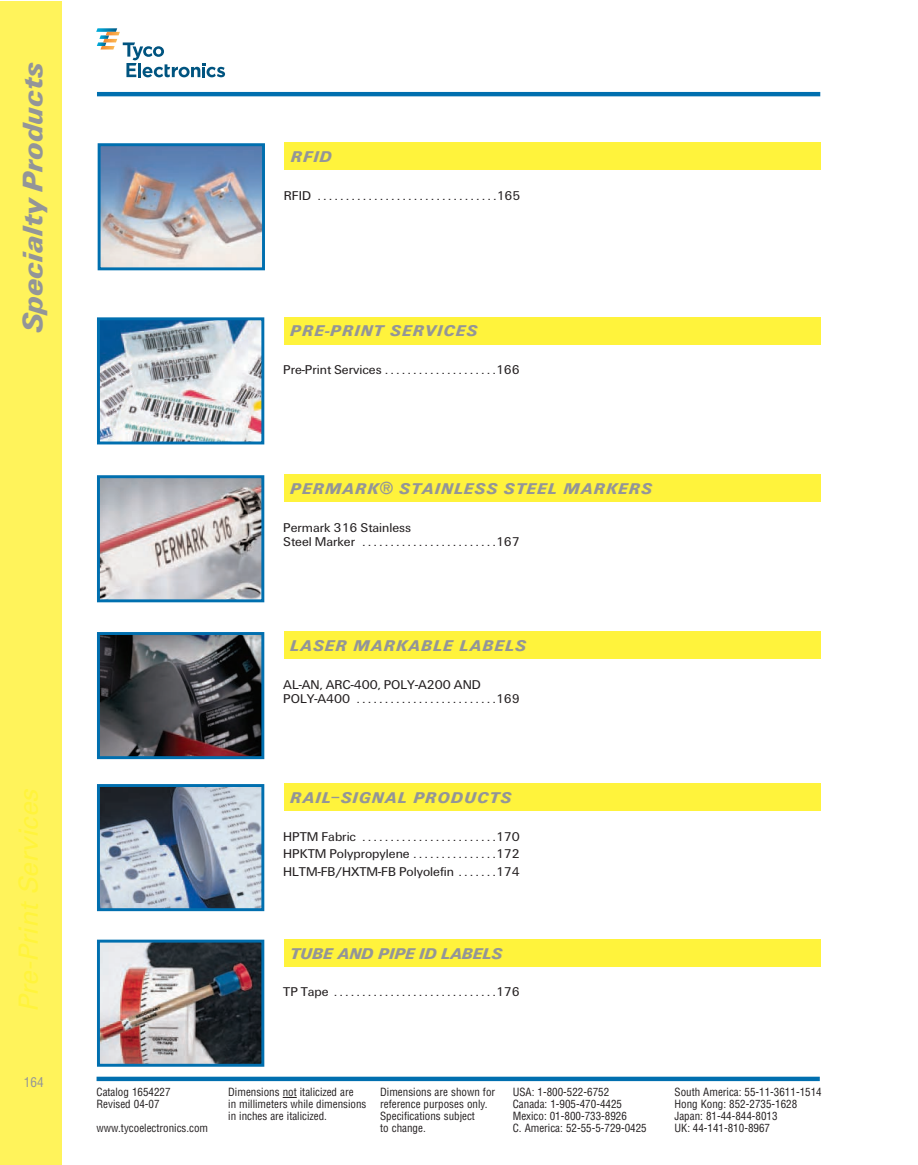
<style>
.page{position:relative;width:918px;height:1165px;background:#fff}
.page>*{position:absolute;margin:0;border:0;box-sizing:border-box;transform-origin:0 0}
.t1{font:italic 900 29.4px "U76 Univers";color:#939598}
.t2{font:italic 26.4px "Univers";color:#fff33c}
.t3{font:italic 900 16.2px "U76 Univers";letter-spacing:.065em;color:#939598}
.t4{font:italic 900 16.2px "U76 Univers";color:#939598}
.t5{font:13.2px/14.7px "U55 Univers";color:#231f20}
.t6{font:condensed 13.2px "Helvetica";color:#939598}
.t7{font:condensed 10.95px "Helvetica";color:#231f20}
.s1{font-family:"Helvetica";font-weight:700;font-style:normal;font-stretch:condensed}
</style>
<div class="page">
<div style="left:0;top:1px;width:62px;height:1163px;background:#fff35b"></div>
<svg style="left:283px;top:1096px;width:13px;height:1px"></svg>
<svg style="left:97px;top:1076px;width:723px;height:4px;background:#2c88bc"></svg>
<hr style="left:97px;top:92px;width:723px;height:4px;background:#006faf">
<svg style="left:97px;top:28px;width:128px;height:49px"></svg>
<div style="left:284px;top:143px;width:537px;height:27px;background:#fff33c"></div>
<img style="left:102px;top:147px;width:159px;height:119px">
<div style="left:98px;top:143px;width:167px;height:127px;border:3px solid #006faf"></div>
<div style="left:284px;top:317px;width:536px;height:27px;background:#fff33c"></div>
<img style="left:101px;top:321px;width:159px;height:119px">
<div style="left:97px;top:317px;width:167px;height:127px;border:3px solid #006faf"></div>
<div style="left:284px;top:474px;width:536px;height:28px;background:#fff33c"></div>
<img style="left:101px;top:479px;width:159px;height:119px">
<div style="left:97px;top:475px;width:167px;height:127px;border:3px solid #006faf"></div>
<div style="left:284px;top:631px;width:536px;height:27px;background:#fff33c"></div>
<img style="left:101px;top:636px;width:159px;height:119px">
<div style="left:97px;top:632px;width:167px;height:127px;border:3px solid #006faf"></div>
<div style="left:284px;top:783px;width:536px;height:27px;background:#fff33c"></div>
<img style="left:101px;top:788px;width:159px;height:119px">
<div style="left:97px;top:784px;width:167px;height:127px;border:3px solid #006faf"></div>
<div style="left:284px;top:939px;width:536px;height:27px;background:#fff33c"></div>
<img style="left:101px;top:943px;width:159px;height:119px">
<div style="left:97px;top:939px;width:167px;height:127px;border:3px solid #006faf"></div>
<h1 class="t1" style="left:23px;top:333px;width:273px;rotate:-90deg">Specialty Products</h1>
<h2 class="t2" style="left:19px;top:1012px;width:229px;rotate:-90deg">Pre-Pri nt Services</h2>
<p class="t6" style="left:24px;top:1076px;width:21px">164</p>
<h3 class="t3" style="left:291px;top:151px;width:42px">RFID</h3>
<p class="t5" style="left:284px;top:189px;width:238px">RFID . . . . . . . . . . . . . . . . . . . . . . . . . . . . . . . .165</p>
<h3 class="t3" style="left:290px;top:325px;width:189px">PRE-PRINT SERVICES</h3>
<p class="t5" style="left:283px;top:363px;width:238px">Pre-Print Services . . . . . . . . . . . . . . . . . . . .166</p>
<h3 class="t3" style="left:290px;top:483px;width:363px">PERMARK<span class="s1">®</span> STAINLESS STEEL MARKERS</h3>
<p class="t5" style="left:283px;top:521px;width:238px">Permark 316 Stainless<br>Steel Marker . . . . . . . . . . . . . . . . . . . . . . . .167</p>
<h3 class="t3" style="left:290px;top:640px;width:237px">LASER MARKABLE LABELS</h3>
<p class="t5" style="left:283px;top:677px;width:238px">AL-AN, ARC-400, POLY-A200 AND<br>POLY-A400 . . . . . . . . . . . . . . . . . . . . . . . . .169</p>
<h3 class="t3" style="left:290px;top:792px;width:222px">RAIL–SIGNAL PRODUCTS</h3>
<p class="t5" style="left:283px;top:828px;width:238px;line-height:17.7px;text-align:justify">HPTM Fabric . . . . . . . . . . . . . . . . . . . . . . . .170<br>HPKTM Polypropylene . . . . . . . . . . . . . . .172<br>HLTM-FB/HXTM-FB Polyolefin . . . . . . .174</p>
<h3 class="t4" style="left:290px;top:947px;width:213px">TUBE AND PIPE ID LABELS</h3>
<p class="t5" style="left:283px;top:985px;width:238px">TP Tape . . . . . . . . . . . . . . . . . . . . . . . . . . . . .176</p>
<p class="t7" style="left:97px;top:1088px;width:76px">Catalog 1654227</p>
<p class="t7" style="left:228px;top:1088px;width:127px">Dimensions not italicized are</p>
<p class="t7" style="left:380px;top:1088px;width:116px">Dimensions are shown for</p>
<p class="t7" style="left:513px;top:1088px;width:98px">USA: 1-800-522-6752</p>
<p class="t7" style="left:675px;top:1088px;width:149px">South America: 55-11-3611-1514</p>
<p class="t7" style="left:97px;top:1099px;width:65px">Revised 04-07</p>
<p class="t7" style="left:228px;top:1099px;width:261px">in millimeters while dimensions reference purposes only.</p>
<p class="t7" style="left:513px;top:1099px;width:111px">Canada: 1-905-470-4425</p>
<p class="t7" style="left:675px;top:1099px;width:124px">Hong Kong: 852-2735-1628</p>
<p class="t7" style="left:228px;top:1111px;width:100px">in inches are italicized.</p>
<p class="t7" style="left:380px;top:1111px;width:96px">Specifications subject</p>
<p class="t7" style="left:513px;top:1111px;width:116px">Mexico: 01-800-733-8926</p>
<p class="t7" style="left:675px;top:1111px;width:105px">Japan: 81-44-844-8013</p>
<p class="t7" style="left:97px;top:1123px;width:113px">www.tycoelectronics.com</p>
<p class="t7" style="left:380px;top:1123px;width:47px">to change.</p>
<p class="t7" style="left:513px;top:1123px;width:136px">C. America: 52-55-5-729-0425</p>
<p class="t7" style="left:675px;top:1123px;width:97px">UK: 44-141-810-8967</p>
</div>
